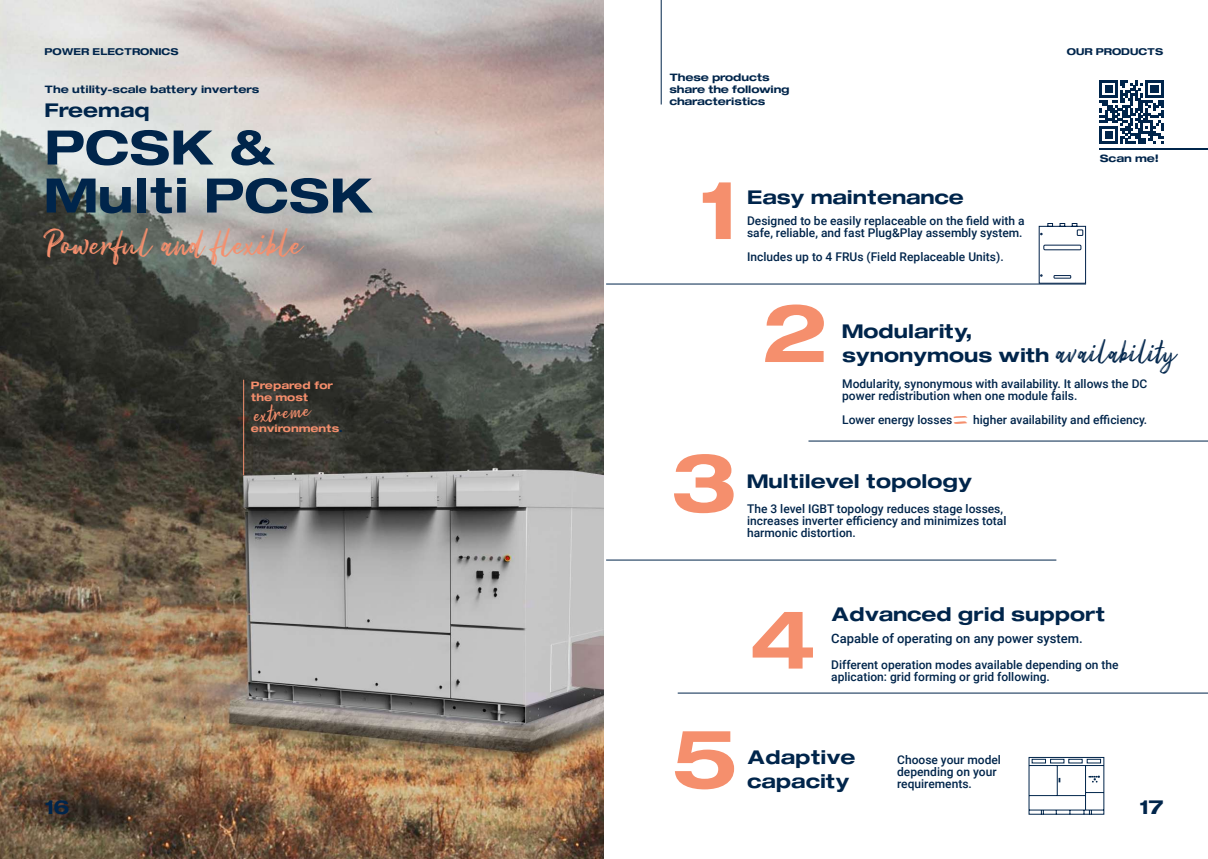
<style>
.page{position:relative;width:1208px;height:859px;background:#fff}
.page>*{position:absolute;margin:0;border:0;box-sizing:border-box;transform-origin:0 0}
.t1{font:100px "FLURO Bold";color:#f58f6d}
.t2{font:60px/48px "FLURO Bold";color:#00254b}
.t3{font:48px "Red Bright Demo";color:#f58f6d}
.t4{font:41px "Red Bright Demo";color:#00254b}
.t5{font:30.4px "Red Bright Demo";color:#f58f6d}
.t6{font:24px/24px "FLURO Bold";color:#00254b}
.t7{font:13px/12px "FLURO Bold";letter-spacing:-.01em;color:#00254b}
.t8{font:500 13px "Roboto";color:#00254b}
.t9{font:13px/12px "FLURO Bold";color:#f58e6c}
.t10{font:13px "FLURO Bold";color:#f58f6d}
.t11{font:500 12px/12px "Roboto";color:#00254b}
.t12{font:12px "FLURO Bold";color:#00254b}
.s1{color:#00254b}
</style>
<div class="page">
<img style="left:0;top:0;width:604px;height:859px">
<svg style="left:1099px;top:81px;width:64px;height:62px"></svg>
<hr style="left:1099px;top:148px;width:109px;height:1px;background:#00254b">
<hr style="left:243px;top:380px;width:1px;height:95px;background:#f58f6d">
<hr style="left:660px;top:0;width:1px;height:105px;background:#00254b">
<hr style="left:606px;top:284px;width:480px;height:1px;background:#00254b">
<hr style="left:606px;top:560px;width:450px;height:1px;background:#00254b">
<hr style="left:677px;top:693px;width:531px;height:1px;background:#00254b">
<hr style="left:808px;top:441px;width:400px;height:1px;background:#00254b">
<svg style="left:1028px;top:757px;width:76px;height:58px"></svg>
<svg style="left:1038px;top:223px;width:48px;height:61px"></svg>
<p class="t12" style="left:45px;top:45px;width:136px">POWER ELECTRONICS</p>
<p class="t12" style="left:1066px;top:45px;width:98px">OUR PRODUCTS</p>
<p class="t7" style="left:45px;top:82px;width:216px">The utility-scale battery inverters</p>
<h3 class="t6" style="left:45px;top:97px;width:107px">Freemaq</h3>
<h2 class="t2" style="left:45px;top:121px;width:331px">PCSK &amp;<br>Multi PCSK</h2>
<h3 class="t3" style="left:45px;top:226px;width:261px">Powerful and flexible</h3>
<p class="t9" style="left:251px;top:379px;width:84px">Prepared for the most</p>
<h3 class="t5" style="left:253px;top:404px;width:59px;rotate:-6deg">extreme</h3>
<p class="t10" style="left:251px;top:421px;width:93px">environments<span class="s1">.</span></p>
<p class="t7" style="left:669px;top:70px;width:122px">These products share the following characteristics</p>
<h1 class="t1" style="left:697px;top:158px;width:40px">1</h1>
<h3 class="t6" style="left:747px;top:184px;width:218px">Easy maintenance</h3>
<p class="t11" style="left:747px;top:214px;width:279px">Designed to be easily replaceable on the field with a safe, reliable, and fast Plug&amp;Play assembly system.</p>
<p class="t11" style="left:747px;top:250px;width:258px">Includes up to 4 FRUs (Field Replaceable Units).</p>
<p class="t7" style="left:1099px;top:151px;width:60px">Scan me!</p>
<h1 class="t1" style="left:671px;top:430px;width:66px">3</h1>
<h1 class="t1" style="left:761px;top:281px;width:68px">2</h1>
<h3 class="t6" style="left:842px;top:318px;width:209px">Modularity, synonymous with</h3>
<h3 class="t4" style="left:1056px;top:337px;width:122px">availability</h3>
<p class="t11" style="left:842px;top:377px;width:307px">Modularity, synonymous with availability. It allows the DC power redistribution when one module fails.</p>
<p class="t11" style="left:842px;top:413px;width:112px">Lower energy losses</p>
<p class="t11" style="left:973px;top:413px;width:176px">higher availability and efficiency.</p>
<h3 class="t3" style="left:953px;top:399px;width:18px">=</h3>
<h3 class="t6" style="left:747px;top:468px;width:227px">Multilevel topology</h3>
<p class="t11" style="left:747px;top:502px;width:261px">The 3 level IGBT topology reduces stage losses, increases inverter efficiency and minimizes total harmonic distortion.</p>
<h1 class="t1" style="left:750px;top:587px;width:68px">4</h1>
<h3 class="t6" style="left:831px;top:601px;width:275px">Advanced grid support</h3>
<p class="t8" style="left:831px;top:629px;width:253px">Capable of operating on any power system.</p>
<p class="t11" style="left:831px;top:658px;width:289px">Different operation modes available depending on the aplication: grid forming or grid following.</p>
<h1 class="t1" style="left:671px;top:707px;width:67px">5</h1>
<h3 class="t6" style="left:747px;top:744px;width:110px">Adaptive capacity</h3>
<p class="t11" style="left:897px;top:753px;width:105px">Choose your model depending on your requirements.</p>
<h3 class="t6" style="left:45px;top:795px;width:26px">16</h3>
<h3 class="t6" style="left:1139px;top:795px;width:26px">17</h3>
</div>
